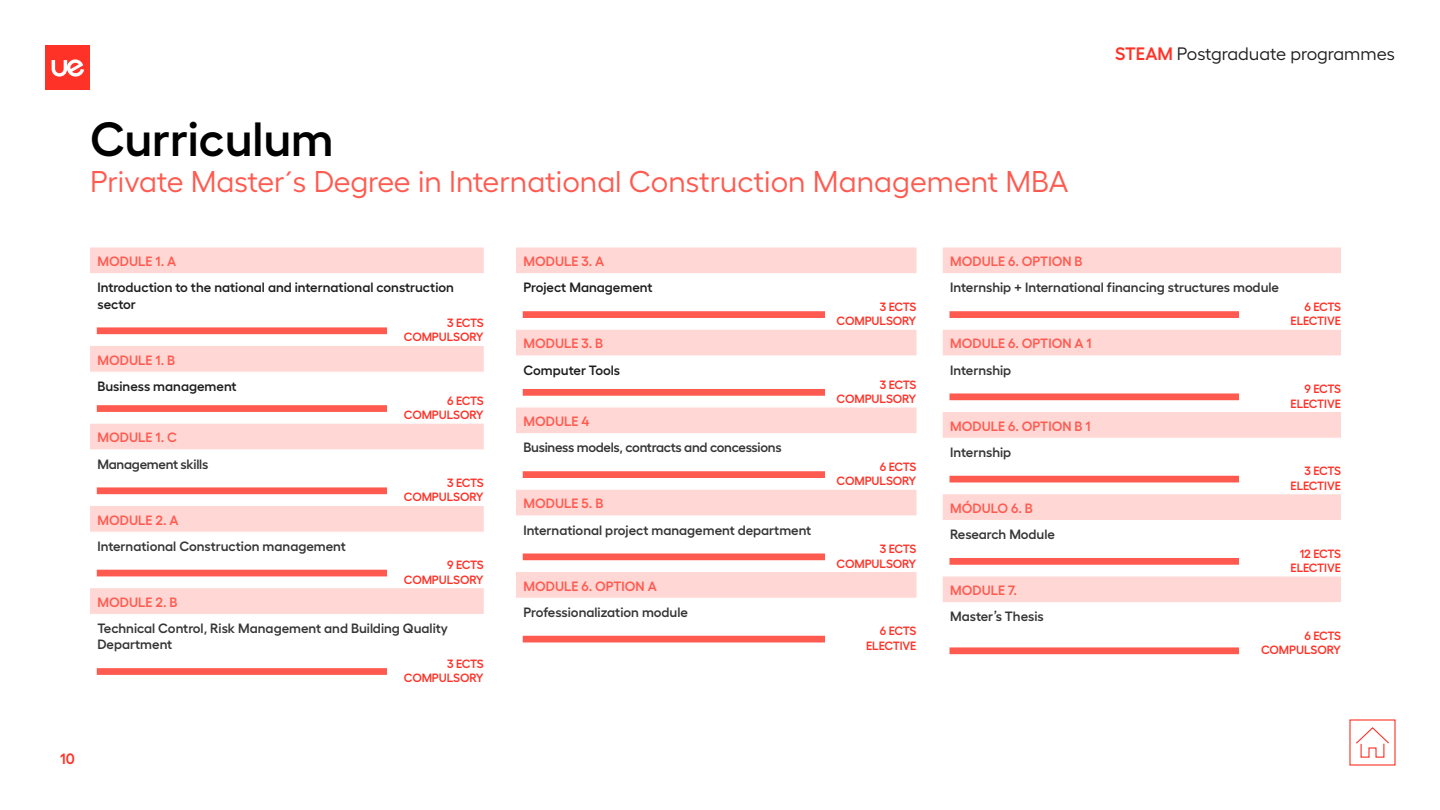
<style>
.page{position:relative;width:1440px;height:810px;background:#fff}
.page>*{position:absolute;margin:0;border:0;box-sizing:border-box;transform-origin:0 0}
.t1{font:600 48px "Hellix";color:#000}
.t2{font:30px "Hellix";color:#ff5a50}
.t3{font:18px "Hellix";color:#1e1e1e}
.t4{font:600 15px "Hellix";color:#ff3228}
.t5{font:600 13.5px/16.2px "Hellix";color:#353535}
.t6{font:600 13.5px "Hellix";color:#ff5a50}
.t7{font:600 13.5px/16.2px "Hellix";color:#1e1e1e}
.t8{font:600 13.5px "Hellix";letter-spacing:-.02em;color:#353535}
.t9{font:600 12px/14.4px "Hellix";letter-spacing:-.01em;color:#ff3228;text-align:right}
.s1{font-weight:600;color:#ff3228}
</style>
<div class="page">
<svg style="left:90px;top:248px;width:394px;height:366px"></svg>
<hr style="left:90px;top:273px;width:296px;height:1px;background:#fff">
<hr style="left:386px;top:273px;width:98px;height:1px;background:#fff">
<hr style="left:90px;top:372px;width:296px;height:1px;background:#fff">
<hr style="left:386px;top:372px;width:98px;height:1px;background:#fff">
<hr style="left:90px;top:450px;width:296px;height:1px;background:#fff">
<hr style="left:386px;top:450px;width:98px;height:1px;background:#fff">
<hr style="left:90px;top:532px;width:296px;height:1px;background:#fff">
<hr style="left:386px;top:532px;width:98px;height:1px;background:#fff">
<hr style="left:483px;top:274px;width:1px;height:42px;background:#fff">
<svg style="left:483px;top:373px;width:1px;height:21px"></svg>
<svg style="left:483px;top:451px;width:1px;height:25px"></svg>
<svg style="left:483px;top:533px;width:1px;height:25px"></svg>
<div style="left:97px;top:327px;width:290px;height:7px;background:#ff5a50"></div>
<div style="left:97px;top:405px;width:290px;height:7px;background:#ff5a50"></div>
<div style="left:97px;top:487px;width:290px;height:7px;background:#ff5a50"></div>
<div style="left:97px;top:570px;width:290px;height:6px;background:#ff5a50"></div>
<div style="left:97px;top:668px;width:290px;height:7px;background:#ff5a50"></div>
<svg style="left:516px;top:248px;width:400px;height:350px"></svg>
<hr style="left:516px;top:273px;width:308px;height:1px;background:#fff">
<hr style="left:824px;top:273px;width:93px;height:1px;background:#fff">
<hr style="left:516px;top:356px;width:308px;height:1px;background:#fff">
<hr style="left:824px;top:356px;width:93px;height:1px;background:#fff">
<hr style="left:516px;top:433px;width:308px;height:1px;background:#fff">
<hr style="left:824px;top:433px;width:93px;height:1px;background:#fff">
<hr style="left:516px;top:516px;width:308px;height:1px;background:#fff">
<hr style="left:824px;top:516px;width:93px;height:1px;background:#fff">
<div style="left:523px;top:311px;width:302px;height:7px;background:#ff5a50"></div>
<div style="left:523px;top:389px;width:302px;height:7px;background:#ff5a50"></div>
<div style="left:523px;top:471px;width:302px;height:7px;background:#ff5a50"></div>
<div style="left:523px;top:553px;width:302px;height:7px;background:#ff5a50"></div>
<div style="left:523px;top:636px;width:302px;height:6px;background:#ff5a50"></div>
<svg style="left:943px;top:248px;width:398px;height:354px"></svg>
<hr style="left:943px;top:273px;width:295px;height:1px;background:#fff">
<hr style="left:1238px;top:273px;width:103px;height:1px;background:#fff">
<hr style="left:943px;top:356px;width:295px;height:1px;background:#fff">
<hr style="left:1238px;top:356px;width:103px;height:1px;background:#fff">
<hr style="left:943px;top:438px;width:295px;height:1px;background:#fff">
<hr style="left:1238px;top:438px;width:103px;height:1px;background:#fff">
<hr style="left:943px;top:520px;width:295px;height:1px;background:#fff">
<hr style="left:1238px;top:520px;width:103px;height:1px;background:#fff">
<div style="left:950px;top:311px;width:289px;height:7px;background:#ff5a50"></div>
<div style="left:950px;top:393px;width:289px;height:7px;background:#ff5a50"></div>
<div style="left:950px;top:476px;width:289px;height:6px;background:#ff5a50"></div>
<div style="left:950px;top:558px;width:289px;height:7px;background:#ff5a50"></div>
<div style="left:950px;top:647px;width:289px;height:7px;background:#ff5a50"></div>
<div style="left:45px;top:45px;width:45px;height:45px;background:#ff3228"></div>
<svg style="left:52px;top:59px;width:32px;height:18px"></svg>
<svg style="left:1349px;top:719px;width:47px;height:47px"></svg>
<h1 class="t1" style="left:90px;top:102px;width:245px">Curriculum</h1>
<h2 class="t2" style="left:90px;top:159px;width:980px">Private Master´s Degree in International Construction Management MBA</h2>
<h3 class="t3" style="left:1115px;top:40px;width:281px"><span class="s1">STEAM</span> Postgraduate programmes</h3>
<p class="t6" style="left:98px;top:251px;width:80px">MODULE 1. A</p>
<p class="t7" style="left:98px;top:278px;width:358px">Introduction to the national and international construction sector</p>
<p class="t9" style="left:404px;top:314px;width:81px">3 ECTS<br>COMPULSORY</p>
<p class="t6" style="left:98px;top:349px;width:79px">MODULE 1. B</p>
<p class="t7" style="left:98px;top:377px;width:141px">Business management</p>
<p class="t9" style="left:404px;top:392px;width:81px">6 ECTS<br>COMPULSORY</p>
<p class="t6" style="left:98px;top:427px;width:81px">MODULE 1. C</p>
<p class="t8" style="left:98px;top:453px;width:112px">Management skills</p>
<p class="t9" style="left:404px;top:474px;width:81px">3 ECTS<br>COMPULSORY</p>
<p class="t6" style="left:98px;top:509px;width:83px">MODULE 2. A</p>
<p class="t5" style="left:98px;top:537px;width:250px">International Construction management</p>
<p class="t9" style="left:404px;top:557px;width:81px">9 ECTS<br>COMPULSORY</p>
<p class="t6" style="left:98px;top:592px;width:82px">MODULE 2. B</p>
<p class="t5" style="left:98px;top:619px;width:352px">Technical Control, Risk Management and Building Quality<br>Department</p>
<p class="t9" style="left:404px;top:655px;width:81px">3 ECTS<br>COMPULSORY</p>
<p class="t6" style="left:524px;top:251px;width:82px">MODULE 3. A</p>
<p class="t7" style="left:524px;top:278px;width:130px">Project Management</p>
<p class="t6" style="left:950px;top:251px;width:134px">MODULE 6. OPTION B</p>
<p class="t5" style="left:950px;top:278px;width:330px">Internship + International financing structures module</p>
<p class="t9" style="left:837px;top:298px;width:81px">3 ECTS<br>COMPULSORY</p>
<p class="t9" style="left:1291px;top:298px;width:52px">6 ECTS<br>ELECTIVE</p>
<p class="t6" style="left:524px;top:333px;width:81px">MODULE 3. B</p>
<p class="t7" style="left:524px;top:360px;width:98px">Computer Tools</p>
<p class="t6" style="left:950px;top:333px;width:143px">MODULE 6. OPTION A 1</p>
<p class="t5" style="left:950px;top:360px;width:63px">Internship</p>
<p class="t9" style="left:837px;top:376px;width:81px">3 ECTS<br>COMPULSORY</p>
<p class="t9" style="left:1291px;top:380px;width:52px">9 ECTS<br>ELECTIVE</p>
<p class="t6" style="left:524px;top:411px;width:68px">MODULE 4</p>
<p class="t8" style="left:524px;top:437px;width:260px">Business models, contracts and concessions</p>
<p class="t6" style="left:950px;top:415px;width:142px">MODULE 6. OPTION B 1</p>
<p class="t5" style="left:950px;top:443px;width:63px">Internship</p>
<p class="t9" style="left:837px;top:458px;width:81px">6 ECTS<br>COMPULSORY</p>
<p class="t9" style="left:1291px;top:463px;width:52px">3 ECTS<br>ELECTIVE</p>
<p class="t6" style="left:524px;top:493px;width:81px">MODULE 5. B</p>
<p class="t5" style="left:524px;top:520px;width:289px">International project management department</p>
<p class="t6" style="left:950px;top:498px;width:84px">MÓDULO 6. B</p>
<p class="t5" style="left:950px;top:525px;width:106px">Research Module</p>
<p class="t9" style="left:837px;top:540px;width:81px">3 ECTS<br>COMPULSORY</p>
<p class="t9" style="left:1291px;top:545px;width:52px">12 ECTS<br>ELECTIVE</p>
<p class="t6" style="left:524px;top:575px;width:135px">MODULE 6. OPTION A</p>
<p class="t5" style="left:524px;top:603px;width:166px">Professionalization module</p>
<p class="t6" style="left:950px;top:580px;width:68px">MODULE 7.</p>
<p class="t5" style="left:950px;top:607px;width:95px">Master’s Thesis</p>
<p class="t9" style="left:866px;top:623px;width:52px">6 ECTS<br>ELECTIVE</p>
<p class="t9" style="left:1261px;top:627px;width:81px">6 ECTS<br>COMPULSORY</p>
<p class="t4" style="left:60px;top:747px;width:16px">10</p>
</div>
